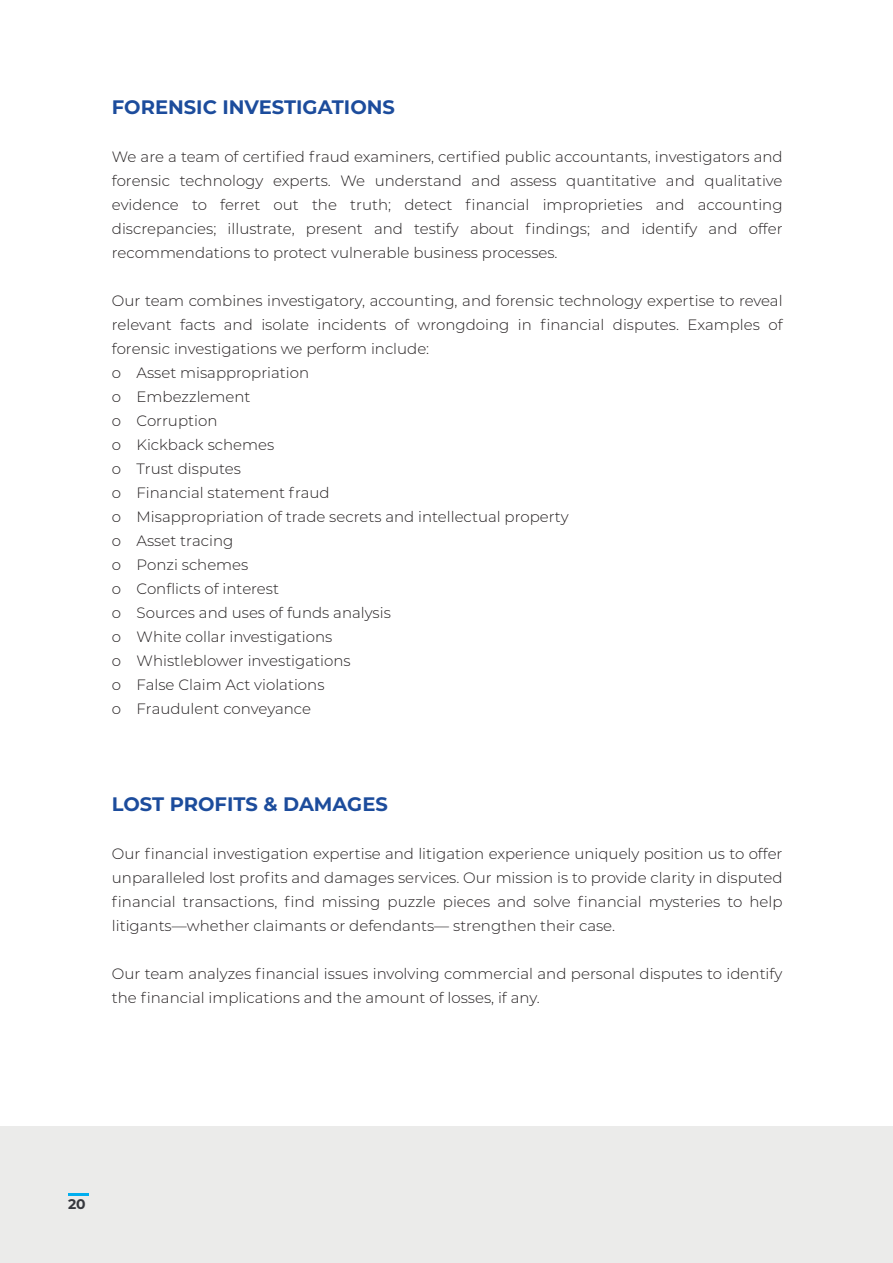
<style>
.page{position:relative;width:893px;height:1263px;background:#fff}
.page>*{position:absolute;margin:0;border:0;box-sizing:border-box;transform-origin:0 0}
.t1{font:700 19.5px "Montserrat";color:#1c4c9c}
.t2{font:300 15px/24px "Montserrat";color:#231f20;text-align:justify}
.t3{font:700 13.95px "Montserrat";color:#35373d}
</style>
<div class="page">
<div style="left:0;top:1126px;width:893px;height:137px;background:#ebebea"></div>
<hr style="left:68px;top:1193px;width:20px;height:3px;background:#00aeef">
<h1 class="t1" style="left:112px;top:93px;width:285px">FORENSIC INVESTIGATIONS</h1>
<p class="t2" style="left:112px;top:145px;width:672px">We are a team of certified fraud examiners, certified public accountants, investigators and forensic technology experts. We understand and assess quantitative and qualitative evidence to ferret out the truth; detect financial improprieties and accounting discrepancies; illustrate, present and testify about findings; and identify and offer recommendations to protect vulnerable business processes.</p>
<p class="t2" style="left:112px;top:289px;width:672px;text-align:left">Our team combines investigatory, accounting, and forensic technology expertise to reveal relevant facts and isolate incidents of wrongdoing in financial disputes. Examples of forensic investigations we perform include:<br>o Asset misappropriation<br>o Embezzlement<br>o Corruption<br>o Kickback schemes<br>o Trust disputes<br>o Financial statement fraud<br>o Misappropriation of trade secrets and intellectual property<br>o Asset tracing<br>o Ponzi schemes<br>o Conflicts of interest<br>o Sources and uses of funds analysis<br>o White collar investigations<br>o Whistleblower investigations<br>o False Claim Act violations<br>o Fraudulent conveyance</p>
<h1 class="t1" style="left:112px;top:789px;width:277px">LOST PROFITS &amp; DAMAGES</h1>
<p class="t2" style="left:112px;top:841px;width:672px">Our financial investigation expertise and litigation experience uniquely position us to offer unparalleled lost profits and damages services. Our mission is to provide clarity in disputed financial transactions, find missing puzzle pieces and solve financial mysteries to help litigants—whether claimants or defendants— strengthen their case.</p>
<p class="t2" style="left:112px;top:961px;width:672px">Our team analyzes financial issues involving commercial and personal disputes to identify the financial implications and the amount of losses, if any.</p>
<p class="t3" style="left:68px;top:1194px;width:19px">20</p>
</div>
